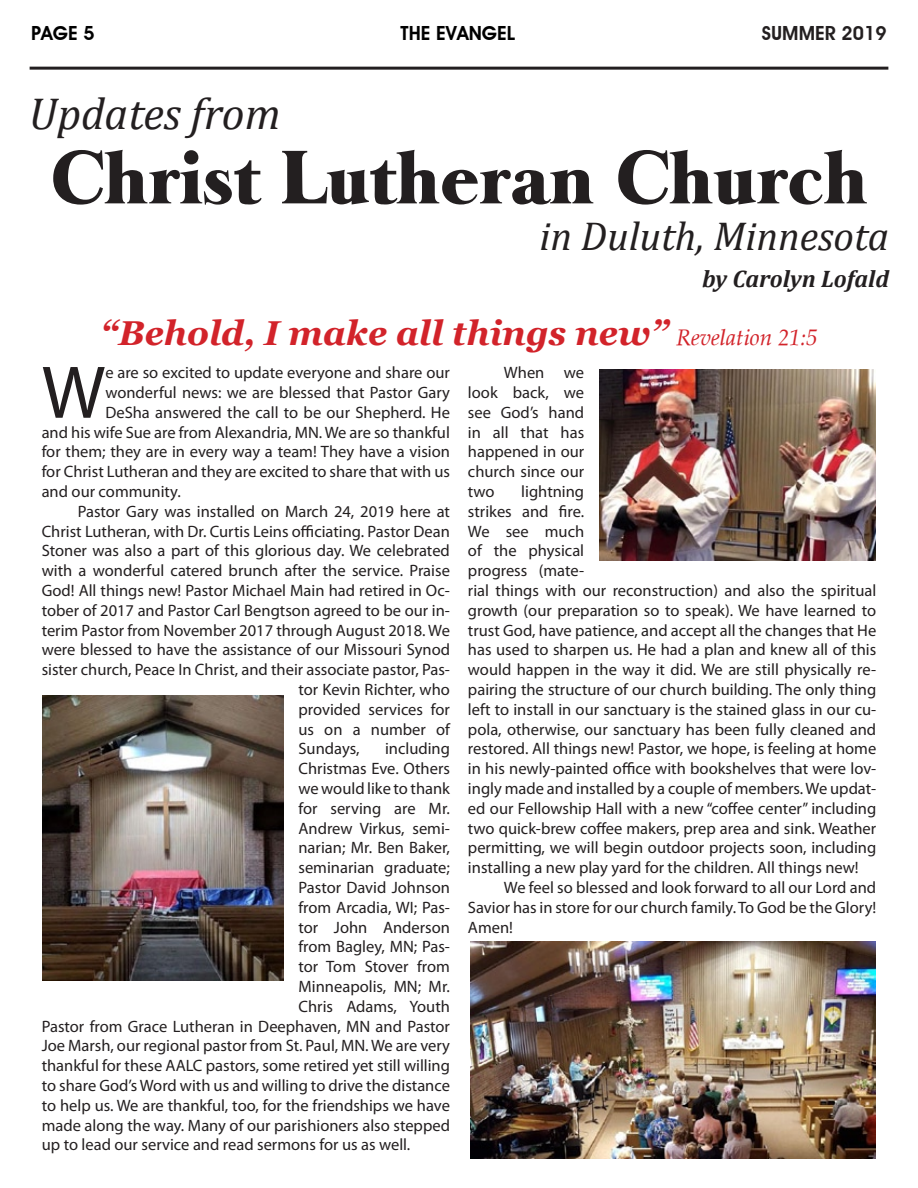
<style>
.page{position:relative;width:918px;height:1188px;background:#fff}
.page>*{position:absolute;margin:0;border:0;box-sizing:border-box;transform-origin:0 0}
.t1{font:75.3px "Myriad Pro";color:#231f20}
.t2{font:75px "Long Island";color:#231f20}
.t3{font:italic 45px "Cambria";color:#231f20}
.t4{font:italic 40.5px "Cambria";color:#231f20}
.t5{font:italic 700 34.5px "Georgia";color:#d2232a}
.t6{font:italic 700 24px "Cambria";color:#231f20}
.t7{font:600 19.5px "Advantage";color:#000}
.t8{font:600 19.5px "Advantage";color:#231f20}
.t9{font:16.5px/19.8px "Myriad Pro";color:#231f20;text-align:justify}
.s1{font-family:"Palatia";font-weight:400;font-size:22.5px}
</style>
<div class="page">
<hr style="left:30px;top:67px;width:858px;height:3px;background:#231f20">
<img style="left:600px;top:370px;width:276px;height:191px">
<img style="left:43px;top:695px;width:241px;height:286px">
<img style="left:470px;top:941px;width:406px;height:218px">
<p class="t7" style="left:31px;top:21px;width:65px">PAGE 5</p>
<p class="t7" style="left:401px;top:21px;width:116px">THE EVANGEL</p>
<p class="t8" style="left:762px;top:21px;width:126px">SUMMER 2019</p>
<h3 class="t3" style="left:29px;top:82px;width:253px">Updates from</h3>
<h2 class="t2" style="left:50px;top:135px;width:819px">Christ Lutheran Church</h2>
<h3 class="t4" style="left:539px;top:208px;width:351px">in Duluth, Minnesota</h3>
<h3 class="t6" style="left:702px;top:262px;width:189px">by Carolyn Lofald</h3>
<h3 class="t5" style="left:101px;top:310px;width:718px">“Behold, I make all things new” <span class="s1">Revelation 21:5</span></h3>
<h1 class="t1" style="left:42px;top:346px;width:65px">W</h1>
<p class="t9" style="left:105px;top:362px;width:346px">e are so excited to update everyone and share our</p>
<p class="t9" style="left:105px;top:382px;width:346px">wonderful news: we are blessed that Pastor Gary</p>
<p class="t9" style="left:105px;top:402px;width:346px">DeSha answered the call to be our Shepherd. He</p>
<p class="t9" style="left:42px;top:422px;width:410px">and his wife Sue are from Alexandria, MN. We are so thankful</p>
<p class="t9" style="left:42px;top:442px;width:410px">for them; they are in every way a team! They have a vision</p>
<p class="t9" style="left:42px;top:461px;width:410px">for Christ Lutheran and they are excited to share that with us</p>
<p class="t9" style="left:42px;top:481px;width:141px">and our community.</p>
<p class="t9" style="left:78px;top:501px;width:374px">Pastor Gary was installed on March 24, 2019 here at</p>
<p class="t9" style="left:42px;top:521px;width:410px">Christ Lutheran, with Dr. Curtis Leins officiating. Pastor Dean</p>
<p class="t9" style="left:42px;top:541px;width:410px">Stoner was also a part of this glorious day. We celebrated</p>
<p class="t9" style="left:42px;top:560px;width:410px">with a wonderful catered brunch after the service. Praise</p>
<p class="t9" style="left:42px;top:580px;width:410px">God! All things new! Pastor Michael Main had retired in Oc-</p>
<p class="t9" style="left:42px;top:600px;width:410px">tober of 2017 and Pastor Carl Bengtson agreed to be our in-</p>
<p class="t9" style="left:42px;top:620px;width:410px">terim Pastor from November 2017 through August 2018. We</p>
<p class="t9" style="left:42px;top:640px;width:410px">were blessed to have the assistance of our Missouri Synod</p>
<p class="t9" style="left:42px;top:659px;width:410px">sister church, Peace In Christ, and their associate pastor, Pas-</p>
<p class="t9" style="left:299px;top:679px;width:153px">tor Kevin Richter, who</p>
<p class="t9" style="left:299px;top:699px;width:153px">provided services for</p>
<p class="t9" style="left:299px;top:719px;width:153px">us on a number of</p>
<p class="t9" style="left:299px;top:739px;width:62px">Sundays,</p>
<p class="t9" style="left:385px;top:739px;width:66px">including</p>
<p class="t9" style="left:299px;top:758px;width:153px">Christmas Eve. Others</p>
<p class="t9" style="left:299px;top:778px;width:153px">we would like to thank</p>
<p class="t9" style="left:299px;top:798px;width:153px">for serving are Mr.</p>
<p class="t9" style="left:299px;top:818px;width:153px">Andrew Virkus, semi-</p>
<p class="t9" style="left:299px;top:838px;width:153px">narian; Mr. Ben Baker,</p>
<p class="t9" style="left:299px;top:857px;width:153px">seminarian graduate;</p>
<p class="t9" style="left:299px;top:877px;width:153px">Pastor David Johnson</p>
<p class="t9" style="left:299px;top:897px;width:153px">from Arcadia, WI; Pas-</p>
<p class="t9" style="left:299px;top:917px;width:153px">tor John Anderson</p>
<p class="t9" style="left:299px;top:937px;width:153px">from Bagley, MN; Pas-</p>
<p class="t9" style="left:299px;top:956px;width:153px">tor Tom Stover from</p>
<p class="t9" style="left:299px;top:976px;width:153px">Minneapolis, MN; Mr.</p>
<p class="t9" style="left:299px;top:996px;width:153px">Chris Adams, Youth</p>
<p class="t9" style="left:42px;top:1016px;width:410px">Pastor from Grace Lutheran in Deephaven, MN and Pastor</p>
<p class="t9" style="left:42px;top:1036px;width:410px">Joe Marsh, our regional pastor from St. Paul, MN. We are very</p>
<p class="t9" style="left:42px;top:1055px;width:410px">thankful for these AALC pastors, some retired yet still willing</p>
<p class="t9" style="left:42px;top:1075px;width:410px">to share God’s Word with us and willing to drive the distance</p>
<p class="t9" style="left:42px;top:1095px;width:410px">to help us. We are thankful, too, for the friendships we have</p>
<p class="t9" style="left:42px;top:1115px;width:410px">made along the way. Many of our parishioners also stepped</p>
<p class="t9" style="left:42px;top:1135px;width:370px">up to lead our service and read sermons for us as well.</p>
<p class="t9" style="left:468px;top:362px;width:118px;text-indent:36px">When we look back, we see God’s hand in all that has happened in our church since our two</p>
<p class="t9" style="left:468px;top:481px;width:410px;text-align:left;text-indent:53px">lightning<br>strikes and fire.<br>We see much<br>of the physical<br>progress (mate-<br>rial things with our reconstruction) and also the spiritual growth (our preparation so to speak). We have learned to trust God, have patience, and accept all the changes that He has used to sharpen us. He had a plan and knew all of this would happen in the way it did. We are still physically re&shy;pairing the structure of our church building. The only thing left to install in our sanctuary is the stained glass in our cu&shy;pola, otherwise, our sanctuary has been fully cleaned and restored. All things new! Pastor, we hope, is feeling at home in his newly-painted office with bookshelves that were lov&shy;ingly made and installed by a couple of members. We updat&shy;ed our Fellowship Hall with a new “coffee center” including two quick-brew coffee makers, prep area and sink. Weather permitting, we will begin outdoor projects soon, including installing a new play yard for the children. All things new!</p>
<p class="t9" style="left:468px;top:877px;width:410px;text-indent:36px">We feel so blessed and look forward to all our Lord and Savior has in store for our church family. To God be the Glory!<br>Amen!</p>
</div>
